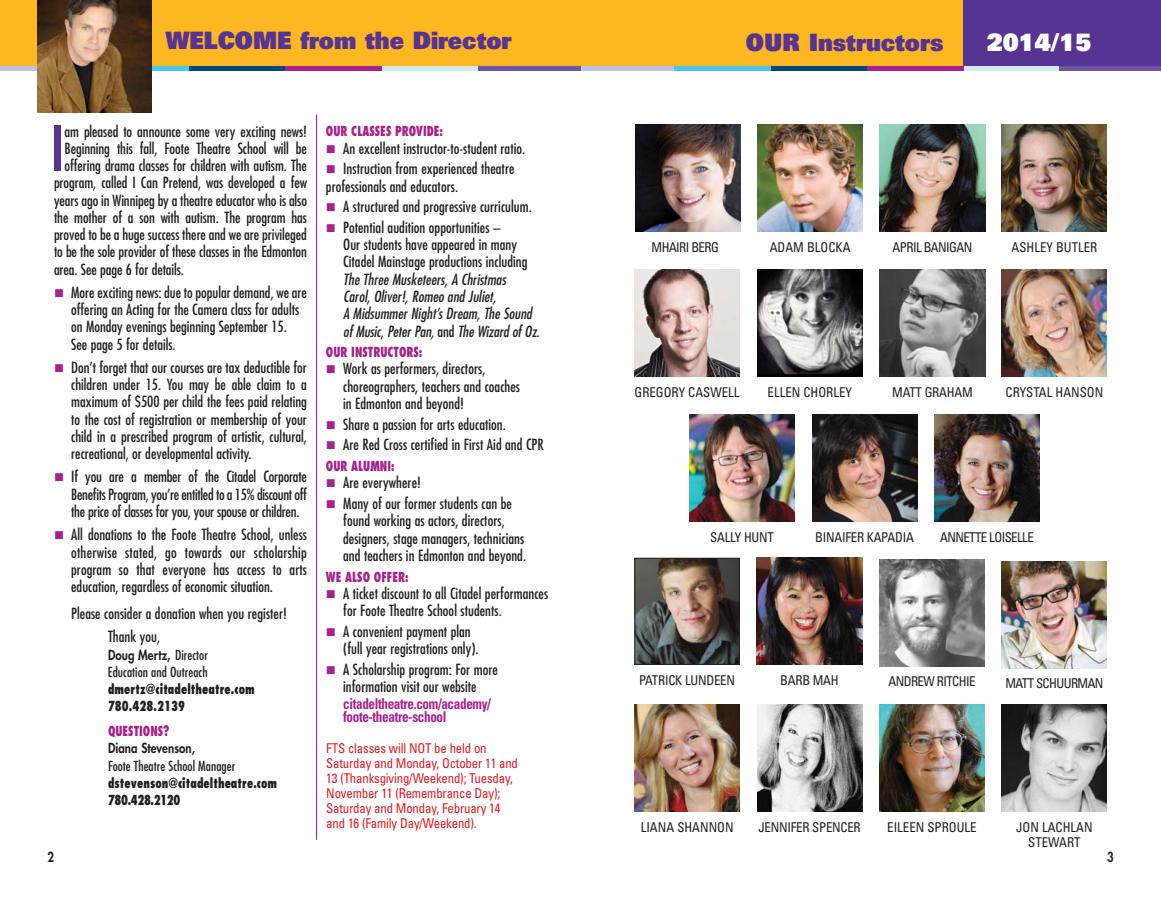
<style>
.page{position:relative;width:1161px;height:905px;background:#fff}
.page>*{position:absolute;margin:0;border:0;box-sizing:border-box;transform-origin:0 0}
.t1{font:condensed 60.75px "Futura";color:#573393}
.t2{font:900 24px "Univers";color:#573393;scale:.95 1}
.t3{font:900 24px "Univers";color:#fff;scale:.95 1}
.t4{font:condensed 15px/17.2px "Futura";letter-spacing:.005em;color:#231f20}
.t5{font:italic condensed 15px/17.2px "Futura";letter-spacing:.005em;color:#231f20}
.t6{font:700 condensed 15px/13.5px "Univers";letter-spacing:-.025em;color:#a8218e;scale:.88 1}
.t7{font:condensed 13.5px/15px "Univers";letter-spacing:-.015em;color:#e11a22;scale:.95 1}
.t8{font:condensed 13.5px/15px "Univers";color:#231f20;text-align:center;scale:.95 1}
.t9{font:800 condensed 13.5px/17.2px "Futura";letter-spacing:.005em;color:#231f20;scale:.85 1}
.t10{font:condensed 13.5px "Univers";letter-spacing:-.02em;color:#231f20;scale:.95 1}
.t11{font:800 condensed 13.5px "Futura";color:#a8218e;scale:.85 1}
.t12{font:condensed 13.5px/17.2px "Futura";letter-spacing:.005em;color:#231f20}
.t13{font:condensed 13.5px "Univers";letter-spacing:-.045em;color:#231f20;scale:.95 1}
.t14{font:800 13.5px "Futura";letter-spacing:.005em;color:#231f20;scale:.85 1}
.s1{font-weight:800;font-stretch:normal}
.s2{font-style:normal}
</style>
<div class="page">
<div style="left:963px;top:48px;width:97px;height:23px;background:#d1ecee"></div>
<div style="left:1060px;top:48px;width:101px;height:23px;background:#7155a3"></div>
<div style="left:866px;top:48px;width:97px;height:23px;background:#a8218e"></div>
<div style="left:770px;top:48px;width:97px;height:23px;background:#004875"></div>
<div style="left:673px;top:48px;width:97px;height:23px;background:#44c8f5"></div>
<div style="left:576px;top:48px;width:98px;height:23px;background:#c0c0e0"></div>
<div style="left:381px;top:48px;width:97px;height:23px;background:#d1ecee"></div>
<div style="left:478px;top:48px;width:103px;height:23px;background:#7155a3"></div>
<div style="left:284px;top:48px;width:97px;height:23px;background:#a8218e"></div>
<div style="left:188px;top:48px;width:97px;height:23px;background:#004875"></div>
<div style="left:91px;top:48px;width:97px;height:23px;background:#44c8f5"></div>
<div style="left:0;top:48px;width:92px;height:23px;background:#c0c0e0"></div>
<div style="left:0;top:0;width:964px;height:66px;background:#fdb720"></div>
<img style="left:635px;top:124px;width:105px;height:107px">
<img style="left:634px;top:269px;width:106px;height:107px">
<img style="left:1002px;top:124px;width:105px;height:107px">
<img style="left:758px;top:124px;width:105px;height:107px">
<img style="left:1002px;top:269px;width:105px;height:107px">
<img style="left:690px;top:414px;width:105px;height:107px">
<img style="left:812px;top:414px;width:105px;height:107px">
<img style="left:880px;top:124px;width:105px;height:107px">
<img style="left:880px;top:559px;width:105px;height:107px">
<img style="left:934px;top:414px;width:106px;height:107px">
<img style="left:757px;top:558px;width:105px;height:106px">
<img style="left:636px;top:560px;width:102px;height:102px">
<div style="left:634px;top:558px;width:106px;height:106px;border:1px solid #231f20"></div>
<img style="left:880px;top:269px;width:105px;height:107px">
<img style="left:757px;top:269px;width:105px;height:107px">
<img style="left:1002px;top:561px;width:105px;height:107px">
<img style="left:635px;top:704px;width:105px;height:107px">
<img style="left:757px;top:704px;width:105px;height:107px">
<img style="left:879px;top:704px;width:106px;height:107px">
<img style="left:1002px;top:704px;width:105px;height:107px">
<div style="left:964px;top:0;width:197px;height:66px;background:#573393"></div>
<img style="left:38px;top:0;width:113px;height:113px">
<hr style="left:316px;top:115px;width:1px;height:724px;background:#a8218e">
<h2 class="t2" style="left:166px;top:31px;width:366px">WELCOME from the Director</h2>
<h1 class="t1" style="left:51px;top:121px;width:15px">I</h1>
<p class="t4" style="left:64px;top:123px;width:244px">am pleased to announce some very exciting news!</p>
<p class="t4" style="left:64px;top:141px;width:244px">Beginning this fall, Foote Theatre School will be</p>
<p class="t4" style="left:64px;top:158px;width:244px">offering drama classes for children with autism. The</p>
<p class="t4" style="left:54px;top:175px;width:254px">program, called I Can Pretend, was developed a few</p>
<p class="t4" style="left:54px;top:192px;width:254px">years ago in Winnipeg by a theatre educator who is also</p>
<p class="t4" style="left:54px;top:210px;width:254px">the mother of a son with autism. The program has</p>
<p class="t4" style="left:54px;top:227px;width:255px">proved to be a huge success there and we are privileged</p>
<p class="t4" style="left:54px;top:244px;width:254px">to be the sole provider of these classes in the Edmonton</p>
<p class="t4" style="left:54px;top:261px;width:132px">area. See page 6 for details.</p>
<p class="t4" style="left:71px;top:285px;width:237px">More exciting news: due to popular demand, we are offering an Acting for the Camera class for adults on Monday evenings beginning September 15.<br>See page 5 for details.</p>
<p class="t4" style="left:71px;top:360px;width:237px;text-align:justify">Don’t forget that our courses are tax deductible for children under 15. You may be able claim to a maximum of $500 per child the fees paid relating to the cost of registration or membership of your child in a prescribed program of artistic, cultural, recreational, or developmental activity.</p>
<p class="t4" style="left:71px;top:469px;width:237px;text-align:justify">If you are a member of the Citadel Corporate Benefits Program, you’re entitled to a 15% discount off the price of classes for you, your spouse or children.</p>
<p class="t4" style="left:71px;top:527px;width:237px;text-align:justify">All donations to the Foote Theatre School, unless otherwise stated, go towards our scholarship program so that everyone has access to arts education, regardless of economic situation.</p>
<p class="t4" style="left:108px;top:603px;width:180px;line-height:23.2px;text-indent:-37px">Please consider a donation when you register!<br>Thank you,</p>
<p class="t12" style="left:108px;top:647px;width:102px"><span class="s1">Doug Mertz,</span> Director<br>Education and Outreach</p>
<p class="t9" style="left:108px;top:681px;width:174px">dmertz@citadeltheatre.com<br>780.428.2139</p>
<p class="t11" style="left:108px;top:725px;width:74px">QUESTIONS?</p>
<p class="t14" style="left:108px;top:741px;width:104px">Diana Stevenson,</p>
<p class="t12" style="left:108px;top:758px;width:129px">Foote Theatre School Manager</p>
<p class="t9" style="left:108px;top:775px;width:201px">dstevenson@citadeltheatre.com<br>780.428.2120</p>
<p class="t11" style="left:326px;top:125px;width:139px">OUR CLASSES PROVIDE:</p>
<p class="t4" style="left:343px;top:139px;width:184px;line-height:20.7px">An excellent instructor-to-student ratio.<br>Instruction from experienced theatre</p>
<p class="t4" style="left:343px;top:177px;width:190px;line-height:20.7px;text-indent:-17px">professionals and educators.<br>A structured and progressive curriculum.<br>Potential audition opportunities –</p>
<p class="t4" style="left:343px;top:237px;width:186px">Our students have appeared in many<br>Citadel Mainstage productions including</p>
<p class="t5" style="left:343px;top:272px;width:200px">The Three Musketeers, A Christmas<br>Carol, Oliver!, Romeo and Juliet,<br>A Midsummer Night’s Dream, The Sound of Music,PeterPan,<span class="s2">a n d</span> The Wizard of Oz.</p>
<p class="t11" style="left:326px;top:346px;width:115px">OUR INSTRUCTORS:</p>
<p class="t4" style="left:343px;top:361px;width:178px">Work as performers, directors, choreographers, teachers and coaches in Edmonton and beyond!</p>
<p class="t4" style="left:343px;top:415px;width:202px;line-height:20.7px">Share a passion for arts education.<br>Are Red Cross certified in First Aid and CPR</p>
<p class="t11" style="left:326px;top:460px;width:82px">OUR ALUMNI:</p>
<p class="t4" style="left:343px;top:473px;width:170px;line-height:20.7px">Are everywhere!<br>Many of our former students can be</p>
<p class="t4" style="left:343px;top:513px;width:184px">found working as actors, directors, designers, stage managers, technicians and teachers in Edmonton and beyond.</p>
<p class="t11" style="left:326px;top:571px;width:99px">WE ALSO OFFER:</p>
<p class="t4" style="left:343px;top:586px;width:207px">A ticket discount to all Citadel performances for Foote Theatre School students.</p>
<p class="t4" style="left:343px;top:624px;width:137px">A convenient payment plan (full year registrations only).</p>
<p class="t4" style="left:343px;top:661px;width:156px">A Scholarship program: For more information visit our website</p>
<p class="t6" style="left:343px;top:698px;width:169px">citadeltheatre.com/academy/ foote-theatre-school</p>
<p class="t7" style="left:326px;top:742px;width:203px">FTS classes will NOT be held on Saturday and Monday, October 11 and 13 (Thanksgiving/Weekend); Tuesday, November 11 (Remembrance Day); Saturday and Monday, February 14 and 16 (Family Day/Weekend).</p>
<h2 class="t2" style="left:746px;top:33px;width:210px">OUR Instructors</h2>
<h2 class="t3" style="left:987px;top:33px;width:112px">2014/15</h2>
<p class="t13" style="left:652px;top:242px;width:72px">MHAIRI BERG</p>
<p class="t8" style="left:770px;top:240px;width:87px">ADAM BLOCKA</p>
<p class="t8" style="left:1012px;top:240px;width:92px">ASHLEY BUTLER</p>
<p class="t13" style="left:893px;top:242px;width:85px">APRIL BANIGAN</p>
<p class="t8" style="left:635px;top:385px;width:112px">GREGORY CASWELL</p>
<p class="t8" style="left:768px;top:385px;width:90px">ELLEN CHORLEY</p>
<p class="t10" style="left:892px;top:387px;width:86px">MATT GRAHAM</p>
<p class="t8" style="left:1006px;top:385px;width:104px">CRYSTAL HANSON</p>
<p class="t10" style="left:710px;top:532px;width:69px">SALLY HUNT</p>
<p class="t10" style="left:815px;top:532px;width:106px">BINAIFER KAPADIA</p>
<p class="t13" style="left:940px;top:532px;width:100px">ANNETTE LOISELLE</p>
<p class="t10" style="left:639px;top:675px;width:103px">PATRICK LUNDEEN</p>
<p class="t10" style="left:780px;top:675px;width:63px">BARB MAH</p>
<p class="t13" style="left:889px;top:676px;width:93px">ANDREW RITCHIE</p>
<p class="t13" style="left:1005px;top:678px;width:105px">MATT SCHUURMAN</p>
<p class="t8" style="left:641px;top:820px;width:99px">LIANA SHANNON</p>
<p class="t10" style="left:758px;top:821px;width:109px">JENNIFER SPENCER</p>
<p class="t8" style="left:887px;top:820px;width:96px">EILEEN SPROULE</p>
<p class="t8" style="left:1016px;top:820px;width:82px">JON LACHLAN<br>STEWART</p>
<p class="t14" style="left:47px;top:850px;width:9px">2</p>
<p class="t14" style="left:1107px;top:850px;width:9px">3</p>
</div>
